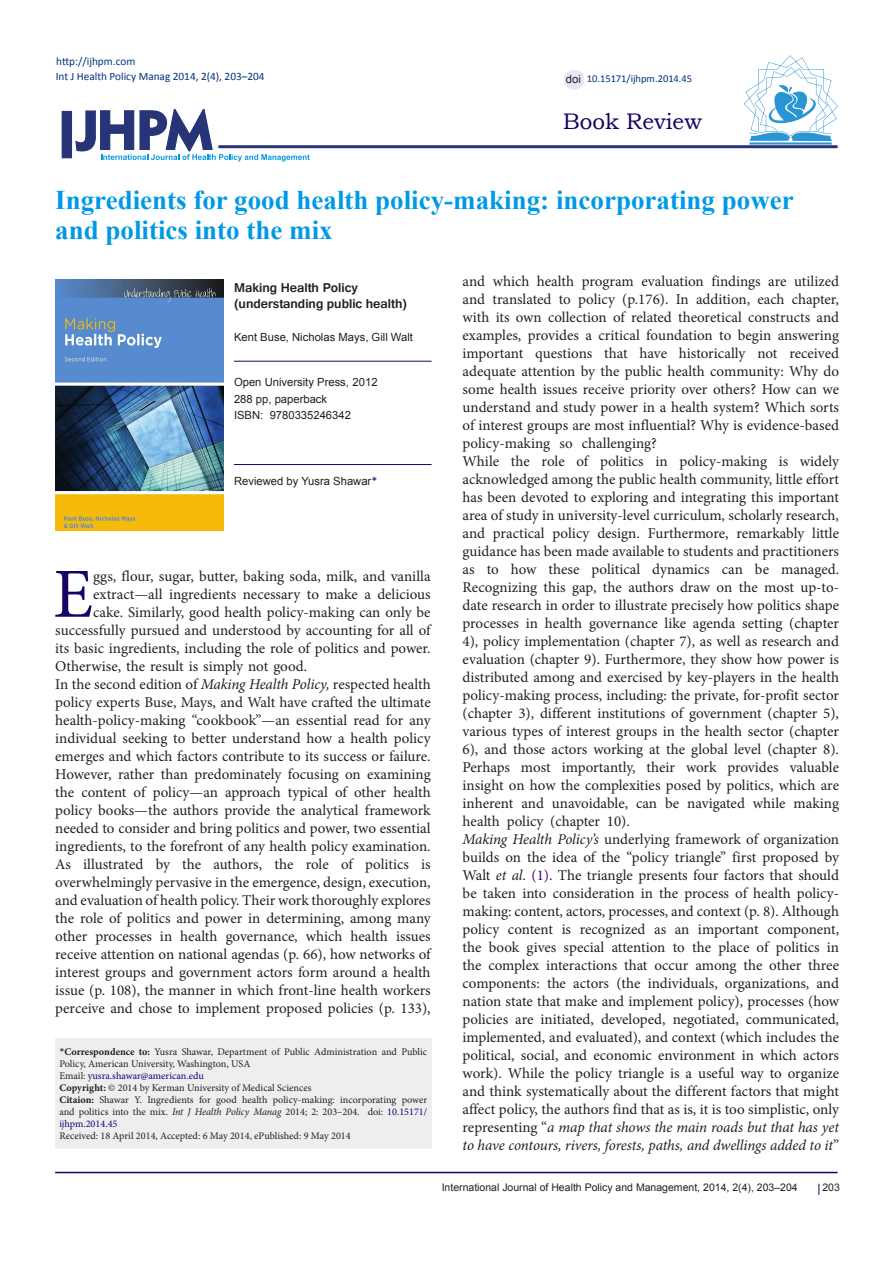
<style>
.page{position:relative;width:893px;height:1263px;background:#fff}
.page>*{position:absolute;margin:0;border:0;box-sizing:border-box;transform-origin:0 0}
.t1{font:70.35px "Minion Pro";color:#190066}
.Pa3{font:700 27px/30px "Times New Roman";color:#0099e5}
.t2{font:22.5px "Bookman Old Style";color:#190066}
.t3{font:15px/18px "Minion Pro";color:#231f20;text-align:justify}
.t4{font:700 13.5px/16.5px "Gautami";color:#231f20}
.t5{font:11.25px "Arial";color:#231f20}
.t6{font:11.25px "Calibri";color:#00317d}
.t7{font:10.5px "Arial";color:#231f20}
.t8{font:10.5px "Calibri";color:#00317d}
.t9{font:10.2px/12px "Minion Pro";color:#231f20}
.t10{font:10.2px "Minion Pro";color:#190078}
.s1{font-family:"Calibri";font-size:12px;color:#4b0082}
.s2{font-style:italic}
.s3{font-family:"Calibri"}
.s4{font-weight:700}
.s5{color:#231f20}
.s6{color:#190078}
.s7{color:#4b0082}
</style>
<div class="page">
<svg style="left:75px;top:109px;width:235px;height:53px"></svg>
<div style="left:62px;top:111px;width:10px;height:47px;background:#273578"></div>
<hr style="left:749px;top:142px;width:83px;height:3px;background:#2995d2">
<svg style="left:744px;top:55px;width:94px;height:86px"></svg>
<hr style="left:218px;top:145px;width:619px;height:3px;background:#273578">
<hr style="left:55px;top:1172px;width:782px;height:1px;background:#190066">
<div style="left:55px;top:1038px;width:376px;height:110px;background:#eee"></div>
<img style="left:55px;top:279px;width:168px;height:252px">
<hr style="left:234px;top:361px;width:198px;height:1px;background:#190066">
<hr style="left:234px;top:464px;width:198px;height:1px;background:#190066">
<div style="left:564px;top:70px;width:20px;height:20px;background:#e6e6fa;border-radius:50%"></div>
<p class="t6" style="left:56px;top:54px;width:81px">http://ijhpm.com</p>
<p class="t6" style="left:56px;top:70px;width:210px">Int J Health Policy Manag 2014, 2(4), 203–204</p>
<p class="t5" style="left:566px;top:72px;width:17px">doi</p>
<p class="t8" style="left:587px;top:72px;width:107px">10.15171/ijhpm.2014.45</p>
<p class="t2" style="left:563px;top:107px;width:140px">Book Review</p>
<p class="Pa3" style="left:55px;top:184px;width:740px">Ingredients for good health policy-making: incorporating power and politics into the mix</p>
<p class="t4" style="left:234px;top:279px;width:175px">Making Health Policy (understanding public health)</p>
<p class="t5" style="left:234px;top:330px;width:181px">Kent Buse, Nicholas Mays, Gill Walt</p>
<p class="t5" style="left:234px;top:375px;width:145px">Open University Press, 2012</p>
<p class="t5" style="left:234px;top:391px;width:95px">288 pp, paperback</p>
<p class="t5" style="left:234px;top:408px;width:118px">ISBN: 9780335246342</p>
<p class="t5" style="left:234px;top:474px;width:145px">Reviewed by Yusra Shawar<span class="s1">*</span></p>
<p class="t1" style="left:53px;top:547px;width:41px">E</p>
<p class="t3" style="left:93px;top:567px;width:339px">ggs, flour, sugar, butter, baking soda, milk, and vanilla</p>
<p class="t3" style="left:93px;top:585px;width:339px">extract—all ingredients necessary to make a delicious</p>
<p class="t3" style="left:93px;top:603px;width:339px">cake. Similarly, good health policy-making can only be</p>
<p class="t3" style="left:55px;top:621px;width:377px">successfully pursued and understood by accounting for all of</p>
<p class="t3" style="left:55px;top:639px;width:377px">its basic ingredients, including the role of politics and power.</p>
<p class="t3" style="left:55px;top:657px;width:253px">Otherwise, the result is simply not good.</p>
<p class="t3" style="left:55px;top:675px;width:377px">In the second edition of <span class="s2">Making Health Policy,</span> respected health policy experts Buse, Mays, and Walt have crafted the ultimate health-policy-making “cookbook”—an essential read for any individual seeking to better understand how a health policy emerges and which factors contribute to its success or failure.<br>However, rather than predominately focusing on examining the content of policy—an approach typical of other health policy books—the authors provide the analytical framework needed to consider and bring politics and power, two essential ingredients, to the forefront of any health policy examination.</p>
<p class="t3" style="left:55px;top:855px;width:377px">As illustrated by the authors, the role of politics is overwhelmingly pervasive in the emergence, design, execution, and evaluation of health policy. Their work thoroughly explores the role of politics and power in determining, among many other processes in health governance, which health issues receive attention on national agendas (p. 66), how networks of interest groups and government actors form around a health issue (p. 108), the manner in which front-line health workers perceive and chose to implement proposed policies (p. 133),</p>
<p class="t9" style="left:59px;top:1045px;width:369px"><span class="s3">*</span><span class="s4">Correspondence to:</span> Yusra Shawar, Department of Public Administration and Public<br>Policy, American University, Washington, USA</p>
<p class="t10" style="left:59px;top:1068px;width:146px"><span class="s5">Email:</span> yusra.shawar@american.edu</p>
<p class="t9" style="left:59px;top:1081px;width:254px"><span class="s4">Copyright:</span> © 2014 by Kerman University of Medical Sciences</p>
<p class="t9" style="left:59px;top:1093px;width:369px"><span class="s4">Citaion:</span> Shawar Y. Ingredients for good health policy-making: incorporating power and politics into the mix. <span class="s2">Int J Health Policy Manag</span> 2014; 2: 203–204. doi: <span class="s6">10.15171/ ijhpm.2014.45<br></span>Received: 18 April 2014, Accepted: 6 May 2014, ePublished: 9 May 2014</p>
<p class="t3" style="left:463px;top:272px;width:378px">and which health program evaluation findings are utilized and translated to policy (p.176). In addition, each chapter, with its own collection of related theoretical constructs and examples, provides a critical foundation to begin answering important questions that have historically not received adequate attention by the public health community: Why do some health issues receive priority over others? How can we understand and study power in a health system? Which sorts of interest groups are most influential? Why is evidence-based policy-making so challenging?</p>
<p class="t3" style="left:463px;top:452px;width:378px">While the role of politics in policy-making is widely acknowledged among the public health community, little effort has been devoted to exploring and integrating this important area of study in university-level curriculum, scholarly research, and practical policy design. Furthermore, remarkably little guidance has been made available to students and practitioners as to how these political dynamics can be managed.<br>Recognizing this gap, the authors draw on the most up-to&shy;date research in order to illustrate precisely how politics shape processes in health governance like agenda setting (chapter 4), policy implementation (chapter 7), as well as research and evaluation (chapter 9). Furthermore, they show how power is distributed among and exercised by key-players in the health policy-making process, including: the private, for-profit sector (chapter 3), different institutions of government (chapter 5), various types of interest groups in the health sector (chapter 6), and those actors working at the global level (chapter 8).<br>Perhaps most importantly, their work provides valuable insight on how the complexities posed by politics, which are inherent and unavoidable, can be navigated while making health policy (chapter 10).</p>
<p class="t3" style="left:463px;top:830px;width:378px"><span class="s2">Making Health Policy’s</span> underlying framework of organization builds on the idea of the “policy triangle” first proposed by Walt <span class="s2">et al.</span> <span class="s7">(1)</span>. The triangle presents four factors that should be taken into consideration in the process of health policy&shy;making: content, actors, processes, and context (p. 8). Although policy content is recognized as an important component, the book gives special attention to the place of politics in the complex interactions that occur among the other three components: the actors (the individuals, organizations, and nation state that make and implement policy), processes (how policies are initiated, developed, negotiated, communicated, implemented, and evaluated), and context (which includes the political, social, and economic environment in which actors work). While the policy triangle is a useful way to organize and think systematically about the different factors that might affect policy, the authors find that as is, it is too simplistic, only representing “<span class="s2">a map that shows the main roads but that has yet to have contours, rivers, forests, paths, and dwellings added to it</span>”</p>
<p class="t7" style="left:442px;top:1181px;width:358px">International Journal of Health Policy and Management, 2014, 2(4), 203–204</p>
<p class="t7" style="left:822px;top:1181px;width:19px">203</p>
</div>
